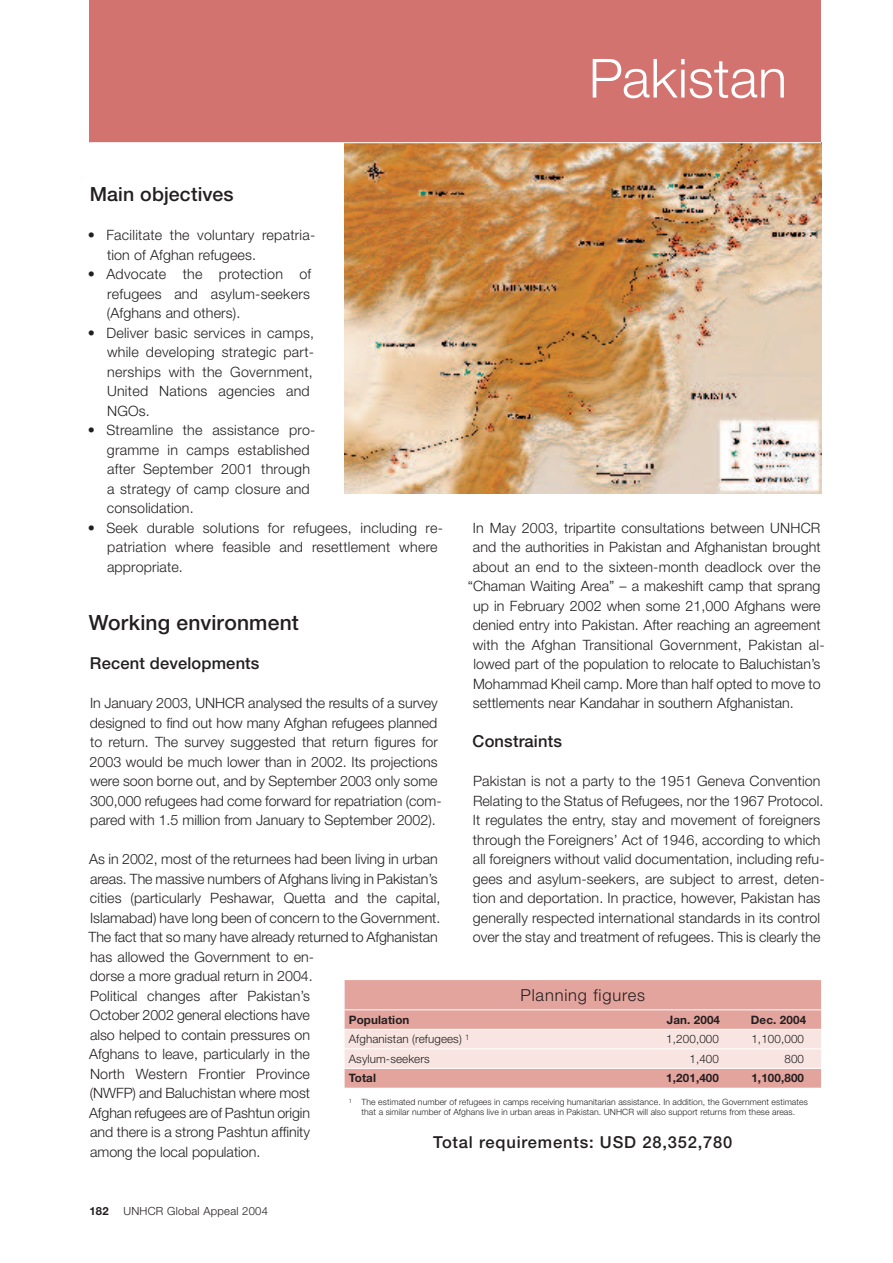
<style>
.page{position:relative;width:893px;height:1263px;background:#fff}
.page>*{position:absolute;margin:0;border:0;box-sizing:border-box;transform-origin:0 0}
.t1{font:300 54px "Helvetica Neue";color:#fff}
.t2{font:500 21px "Helvetica Neue";letter-spacing:.01em;color:#231f20}
.t3{font:500 19.5px "Helvetica Neue";letter-spacing:.01em;color:#231f20}
.t4{font:500 16.5px "Helvetica Neue";letter-spacing:.05em;color:#231f20}
.t5{font:500 16.5px "Helvetica Neue";letter-spacing:.01em;color:#231f20}
.t6{font:300 16.5px "Helvetica Neue";letter-spacing:.05em;color:#231f20}
.t7{font:300 14.25px/19.5px "Helvetica Neue";letter-spacing:.005em;color:#231f20}
.t8{font:300 11.7px "Helvetica Neue";letter-spacing:.01em;color:#231f20}
.t9{font:700 11.7px "Helvetica Neue";letter-spacing:.01em;color:#231f20}
.t10{font:300 11.25px "Helvetica Neue";letter-spacing:.025em;color:#231f20}
.t11{font:700 11.25px "Helvetica Neue";color:#231f20}
.t12{font:300 8.7px/10.1px "Helvetica Neue";letter-spacing:.01em;color:#231f20;text-align:center}
</style>
<div class="page">
<div style="left:89px;top:0;width:732px;height:143px;background:#d37370"></div>
<img style="left:344px;top:143px;width:477px;height:351px">
<div style="left:344px;top:980px;width:477px;height:108px;background:#e4a49e"></div>
<div style="left:344px;top:1030px;width:477px;height:38px;background:#f8e5e2"></div>
<hr style="left:344px;top:1010px;width:477px;height:1px;background:#fff">
<hr style="left:344px;top:1029px;width:477px;height:1px;background:#fff">
<hr style="left:344px;top:1049px;width:477px;height:1px;background:#fff">
<hr style="left:344px;top:1068px;width:477px;height:1px;background:#fff">
<hr style="left:89px;top:142px;width:732px;height:1px;background:#fff">
<h1 class="t1" style="left:588px;top:59px;width:200px">Pakistan</h1>
<h3 class="t3" style="left:90px;top:187px;width:145px">Main objectives</h3>
<p class="t7" style="left:107px;top:227px;width:210px;text-indent:-19px">• Facilitate the voluntary repatria&shy;tion of Afghan refugees.</p>
<p class="t7" style="left:107px;top:266px;width:206px;text-align:justify;text-indent:-19px">• Advocate the protection of refugees and asylum-seekers (Afghans and others).</p>
<p class="t7" style="left:107px;top:324px;width:209px;text-indent:-19px">• Deliver basic services in camps, while developing strategic part&shy;nerships with the Government,<br>United Nations agencies and<br>NGOs.</p>
<p class="t7" style="left:107px;top:422px;width:210px;text-indent:-19px">• Streamline the assistance pro&shy;gramme in camps established after September 2001 through a strategy of camp closure and consolidation.</p>
<p class="t7" style="left:107px;top:519px;width:337px;text-indent:-19px">• Seek durable solutions for refugees, including re&shy;patriation where feasible and resettlement where appropriate.</p>
<p class="t7" style="left:473px;top:519px;width:349px">In May 2003, tripartite consultations between UNHCR</p>
<p class="t7" style="left:473px;top:539px;width:349px">and the authorities in Pakistan and Afghanistan brought</p>
<p class="t7" style="left:473px;top:558px;width:349px">about an end to the sixteen-month deadlock over the</p>
<p class="t7" style="left:468px;top:578px;width:354px">“Chaman Waiting Area” – a makeshift camp that sprang</p>
<p class="t7" style="left:473px;top:597px;width:349px">up in February 2002 when some 21,000 Afghans were</p>
<p class="t7" style="left:472px;top:617px;width:349px">denied entry into Pakistan. After reaching an agreement</p>
<p class="t7" style="left:473px;top:636px;width:353px">with the Afghan Transitional Government, Pakistan al-</p>
<p class="t7" style="left:473px;top:656px;width:348px">lowed part of the population to relocate to Baluchistan’s</p>
<p class="t7" style="left:473px;top:675px;width:349px">Mohammad Kheil camp. More than half opted to move to</p>
<p class="t7" style="left:473px;top:695px;width:322px">settlements near Kandahar in southern Afghanistan.</p>
<p class="t5" style="left:472px;top:735px;width:91px">Constraints</p>
<p class="t7" style="left:472px;top:773px;width:353px">Pakistan is not a party to the 1951 Geneva Convention Relating to the Status of Refugees, nor the 1967 Protocol.<br>It regulates the entry, stay and movement of foreigners through the Foreigners’ Act of 1946, according to which all foreigners without valid documentation, including refu&shy;gees and asylum-seekers, are subject to arrest, deten&shy;tion and deportation. In practice, however, Pakistan has generally respected international standards in its control over the stay and treatment of refugees. This is clearly the</p>
<h2 class="t2" style="left:89px;top:615px;width:211px">Working environment</h2>
<p class="t5" style="left:90px;top:657px;width:171px">Recent developments</p>
<p class="t7" style="left:90px;top:695px;width:353px">In January 2003, UNHCR analysed the results of a survey designed to find out how many Afghan refugees planned to return. The survey suggested that return figures for 2003 would be much lower than in 2002. Its projections were soon borne out, and by September 2003 only some 300,000 refugees had come forward for repatriation (com&shy;pared with 1.5 million from January to September 2002).</p>
<p class="t7" style="left:89px;top:851px;width:353px">As in 2002, most of the returnees had been living in urban areas. The massive numbers of Afghans living in Pakistan’s cities (particularly Peshawar, Quetta and the capital, Islamabad) have long been of concern to the Government.<br>The fact that so many have already returned to Afghanistan has allowed the Government to en-<br>dorse a more gradual return in 2004.<br>Political changes after Pakistan’s<br>October 2002 general elections have<br>also helped to contain pressures on<br>Afghans to leave, particularly in the<br>North Western Frontier Province<br>(NWFP) and Baluchistan where most<br>Afghan refugees are of Pashtun origin<br>and there is a strong Pashtun affinity<br>among the local population.</p>
<p class="t6" style="left:520px;top:989px;width:126px">Planning figures</p>
<p class="t9" style="left:349px;top:1015px;width:62px">Population</p>
<p class="t9" style="left:666px;top:1015px;width:55px">Jan. 2004</p>
<p class="t9" style="left:751px;top:1015px;width:57px">Dec. 2004</p>
<p class="t8" style="left:349px;top:1035px;width:122px">Afghanistan (refugees) <sup>1</sup></p>
<p class="t8" style="left:666px;top:1035px;width:54px">1,200,000</p>
<p class="t8" style="left:751px;top:1035px;width:54px">1,100,000</p>
<p class="t8" style="left:349px;top:1054px;width:82px">Asylum-seekers</p>
<p class="t8" style="left:689px;top:1054px;width:31px">1,400</p>
<p class="t8" style="left:784px;top:1054px;width:21px">800</p>
<p class="t9" style="left:349px;top:1074px;width:29px">Total</p>
<p class="t9" style="left:666px;top:1074px;width:54px">1,201,400</p>
<p class="t9" style="left:751px;top:1074px;width:54px">1,100,800</p>
<p class="t12" style="left:349px;top:1098px;width:460px"><sup>1</sup> The estimated number of refugees in camps receiving humanitarian assistance. In addition, the Government estimates that a similar number of Afghans live in urban areas in Pakistan. UNHCR will also support returns from these areas.</p>
<p class="t4" style="left:433px;top:1136px;width:301px">Total requirements: USD 28,352,780</p>
<p class="t11" style="left:89px;top:1207px;width:21px">182</p>
<p class="t10" style="left:123px;top:1207px;width:146px">UNHCR Global Appeal 2004</p>
</div>
